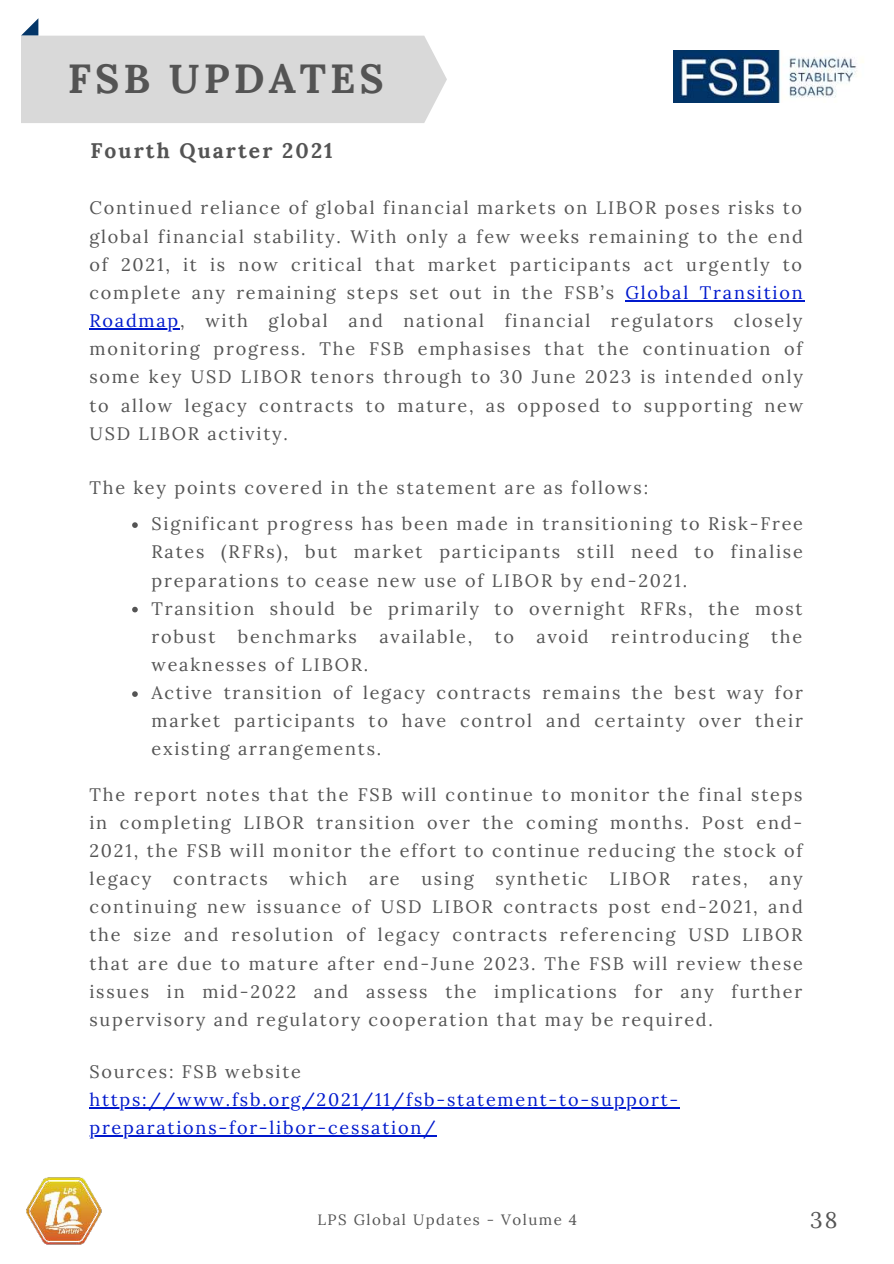
<style>
.page{position:relative;width:894px;height:1264px;background:#fff}
.page>*{position:absolute;margin:0;border:0;box-sizing:border-box;transform-origin:0 0}
.t1{font:700 40.5px "Lora";letter-spacing:.1em;color:#545454}
.t2{font:22.5px "Lora";color:#545454}
.t3{font:700 21px "Lora";letter-spacing:.1em;color:#545454}
.t4{font:18px/28.2px "Lora";letter-spacing:.1em;color:#545454;text-align:justify}
.t5{font:18px/28.2px "Lora";letter-spacing:.1em;color:#0019cd}
.t6{font:15px "Lora";letter-spacing:.1em;color:#545454}
.s1{color:#0019cd}
</style>
<div class="page">
<svg style="left:21px;top:18px;width:426px;height:105px"></svg>
<hr style="left:625px;top:300px;width:179px;height:1px;background:#0019cd">
<hr style="left:89px;top:328px;width:91px;height:1px;background:#0019cd">
<svg style="left:132px;top:522px;width:6px;height:6px"></svg>
<svg style="left:132px;top:606px;width:6px;height:6px"></svg>
<svg style="left:132px;top:691px;width:6px;height:6px"></svg>
<hr style="left:89px;top:1107px;width:591px;height:1px;background:#0019cd">
<hr style="left:89px;top:1135px;width:348px;height:1px;background:#0019cd">
<img style="left:673px;top:51px;width:190px;height:51px">
<img style="left:26px;top:1177px;width:76px;height:68px">
<h1 class="t1" style="left:68px;top:44px;width:317px">FSB UPDATES</h1>
<p class="t3" style="left:90px;top:133px;width:244px">Fourth Quarter 2021</p>
<p class="t4" style="left:89px;top:193px;width:715px">Continued reliance of global financial markets on LIBOR poses risks to global financial stability. With only a few weeks remaining to the end of 2021, it is now critical that market participants act urgently to complete any remaining steps set out in the FSB’s <span class="s1">Global Transition Roadmap</span>, with global and national financial regulators closely monitoring progress. The FSB emphasises that the continuation of some key USD LIBOR tenors through to 30 June 2023 is intended only to allow legacy contracts to mature, as opposed to supporting new USD LIBOR activity.</p>
<p class="t4" style="left:151px;top:468px;width:652px;line-height:36.3px;text-indent:-62px">The key points covered in the statement are as follows:<br>Significant progress has been made in transitioning to Risk-Free</p>
<p class="t4" style="left:151px;top:536px;width:652px;text-align:left">Rates (RFRs), but market participants still need to finalise preparations to cease new use of LIBOR by end-2021.<br>Transition should be primarily to overnight RFRs, the most robust benchmarks available, to avoid reintroducing the weaknesses of LIBOR.<br>Active transition of legacy contracts remains the best way for market participants to have control and certainty over their existing arrangements.</p>
<p class="t4" style="left:89px;top:778px;width:714px">The report notes that the FSB will continue to monitor the final steps in completing LIBOR transition over the coming months. Post end-2021, the FSB will monitor the effort to continue reducing the stock of legacy contracts which are using synthetic LIBOR rates, any continuing new issuance of USD LIBOR contracts post end-2021, and the size and resolution of legacy contracts referencing USD LIBOR that are due to mature after end-June 2023. The FSB will review these issues in mid-2022 and assess the implications for any further supervisory and regulatory cooperation that may be required.</p>
<p class="t4" style="left:89px;top:1056px;width:213px">Sources: FSB website</p>
<p class="t5" style="left:89px;top:1084px;width:590px">https://www.fsb.org/2021/11/fsb-statement-to-support&shy;preparations-for-libor-cessation/</p>
<p class="t6" style="left:317px;top:1208px;width:261px">LPS Global Updates - Volume 4</p>
<p class="t2" style="left:810px;top:1203px;width:29px">38</p>
</div>
